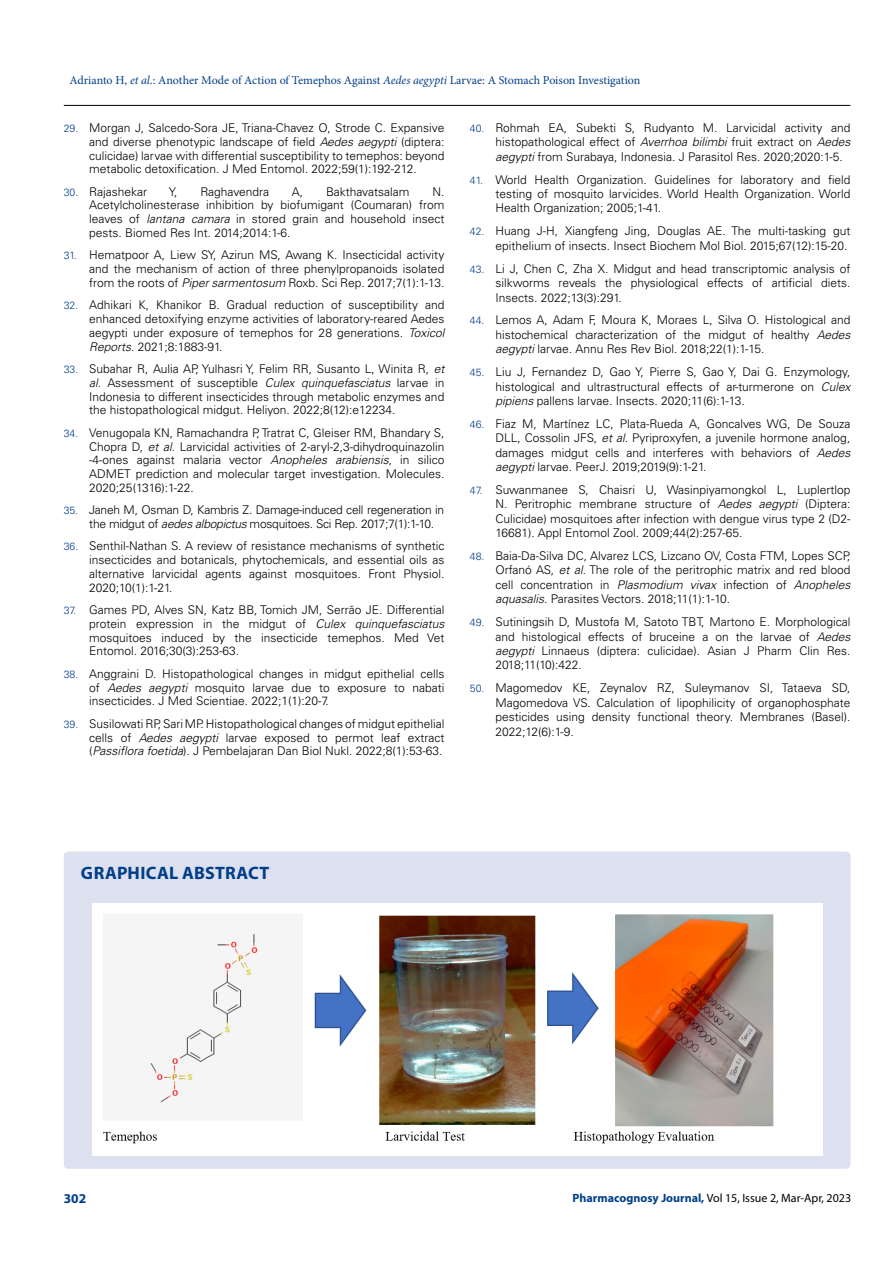
<style>
.page{position:relative;width:893px;height:1263px;background:#fff}
.page>*{position:absolute;margin:0;border:0;box-sizing:border-box;transform-origin:0 0}
.t1{font:700 18px "Myriad Pro";letter-spacing:.015em;color:#003e88}
.t2{font:700 13.5px "Myriad Pro";color:#003e88}
.t3{font:300 12px/13.8px "Univers LT Std";color:#000;text-align:justify}
.t4{font:300 12px/13.8px "Univers LT Std";letter-spacing:-.02em;color:#000}
.t5{font:12px "Minion Pro";letter-spacing:-.005em;color:#003e88}
.t6{font:12px "Myriad Pro";color:#000}
.s1{font-style:italic}
.s2{font-size:10.5px;color:#003e88}
.s3{font-weight:700;color:#003e88}
</style>
<div class="page">
<hr style="left:64px;top:105px;width:786px;height:1px;background:#000">
<div style="left:64px;top:851px;width:786px;height:318px;background:#dde0ef;border-radius:4px"></div>
<img style="left:92px;top:903px;width:730px;height:252px">
<p class="t5" style="left:69px;top:72px;width:572px">Adrianto H, <span class="s1">et al</span>.: Another Mode of Action of Temephos Against <span class="s1">Aedes aegypti</span> Larvae: A Stomach Poison Investigation</p>
<p class="t3" style="left:89px;top:121px;width:357px;text-indent:-26px"><span class="s2">29.</span> Morgan J, Salcedo-Sora JE, Triana-Chavez O, Strode C. Expansive and diverse phenotypic landscape of field <span class="s1">Aedes aegypti</span> (diptera: culicidae) larvae with differential susceptibility to temephos: beyond metabolic detoxification. J Med Entomol. 2022;59(1):192-212.</p>
<p class="t3" style="left:64px;top:185px;width:85px"><span class="s2">30.</span> Rajashekar</p>
<p class="t3" style="left:169px;top:185px;width:10px">Y,</p>
<p class="t3" style="left:200px;top:185px;width:70px">Raghavendra</p>
<p class="t3" style="left:292px;top:185px;width:13px">A,</p>
<p class="t3" style="left:326px;top:185px;width:85px">Bakthavatsalam</p>
<p class="t3" style="left:495px;top:121px;width:357px;line-height:14.4px;text-indent:-26px"><span class="s2">40.</span> Rohmah EA, Subekti S, Rudyanto M. Larvicidal activity and histopathological effect of <span class="s1">Averrhoa bilimbi</span> fruit extract on <span class="s1">Aedes aegypti</span> from Surabaya, Indonesia. J Parasitol Res. 2020;2020:1-5.</p>
<p class="t3" style="left:495px;top:172px;width:357px;line-height:14.4px;text-indent:-26px"><span class="s2">41.</span> World Health Organization. Guidelines for laboratory and field testing of mosquito larvicides. World Health Organization. World Health Organization; 2005;1-41.</p>
<p class="t3" style="left:470px;top:224px;width:382px;line-height:14.4px;text-align:right"><span class="s2">42.</span> Huang J-H, Xiangfeng Jing, Douglas AE. The multi-tasking gut epithelium of insects. Insect Biochem Mol Biol. 2015;67(12):15-20.</p>
<p class="t3" style="left:495px;top:261px;width:357px;line-height:14.4px;text-indent:-26px"><span class="s2">43.</span> Li J, Chen C, Zha X. Midgut and head transcriptomic analysis of silkworms reveals the physiological effects of artificial diets.<br>Insects. 2022;13(3):291.</p>
<p class="t3" style="left:495px;top:313px;width:357px;line-height:14.4px;text-indent:-26px"><span class="s2">44.</span> Lemos A, Adam F, Moura K, Moraes L, Silva O. Histological and histochemical characterization of the midgut of healthy <span class="s1">Aedes aegypti</span> larvae. Annu Res Rev Biol. 2018;22(1):1-15.</p>
<p class="t3" style="left:495px;top:365px;width:357px;line-height:14.4px;text-indent:-26px"><span class="s2">45.</span> Liu J, Fernandez D, Gao Y, Pierre S, Gao Y, Dai G. Enzymology, histological and ultrastructural effects of ar-turmerone on <span class="s1">Culex pipiens</span> pallens larvae. Insects. 2020;11(6):1-13.</p>
<p class="t3" style="left:495px;top:416px;width:357px;line-height:14.4px;text-indent:-26px"><span class="s2">46.</span> Fiaz M, Martínez LC, Plata-Rueda A, Goncalves WG, De Souza DLL, Cossolin JFS, <span class="s1">et al</span>. Pyriproxyfen, a juvenile hormone analog, damages midgut cells and interferes with behaviors of <span class="s1">Aedes aegypti</span> larvae. PeerJ. 2019;2019(9):1-21.</p>
<p class="t3" style="left:495px;top:482px;width:357px;line-height:14.4px;text-indent:-26px"><span class="s2">47.</span> Suwanmanee S, Chaisri U, Wasinpiyamongkol L, Luplertlop N. Peritrophic membrane structure of <span class="s1">Aedes aegypti</span> (Diptera:<br>Culicidae) mosquitoes after infection with dengue virus type 2 (D2- 16681). Appl Entomol Zool. 2009;44(2):257-65.</p>
<p class="t3" style="left:495px;top:549px;width:357px;line-height:14.4px;text-indent:-26px"><span class="s2">48.</span> Baia-Da-Silva DC, Alvarez LCS, Lizcano OV, Costa FTM, Lopes SCP, Orfanó AS, <span class="s1">et al</span>. The role of the peritrophic matrix and red blood cell concentration in <span class="s1">Plasmodium vivax</span> infection of <span class="s1">Anopheles aquasalis</span>. Parasites Vectors. 2018;11(1):1-10.</p>
<p class="t3" style="left:495px;top:615px;width:357px;line-height:14.4px;text-indent:-26px"><span class="s2">49.</span> Sutiningsih D, Mustofa M, Satoto TBT, Martono E. Morphological and histological effects of bruceine a on the larvae of <span class="s1">Aedes aegypti</span> Linnaeus (diptera: culicidae). Asian J Pharm Clin Res.<br>2018;11(10):422.</p>
<p class="t3" style="left:495px;top:681px;width:357px;line-height:14.4px;text-indent:-26px"><span class="s2">50.</span> Magomedov KE, Zeynalov RZ, Suleymanov SI, Tataeva SD, Magomedova VS. Calculation of lipophilicity of organophosphate pesticides using density functional theory. Membranes (Basel).<br>2022;12(6):1-9.</p>
<p class="t3" style="left:89px;top:185px;width:357px;text-indent:343px">N.<br>Acetylcholinesterase inhibition by biofumigant (Coumaran) from leaves of <span class="s1">lantana camara</span> in stored grain and household insect pests. Biomed Res Int. 2014;2014:1-6.</p>
<p class="t3" style="left:89px;top:248px;width:357px;text-indent:-26px"><span class="s2">31.</span> Hematpoor A, Liew SY, Azirun MS, Awang K. Insecticidal activity and the mechanism of action of three phenylpropanoids isolated from the roots of <span class="s1">Piper sarmentosum</span> Roxb. Sci Rep. 2017;7(1):1-13.</p>
<p class="t3" style="left:89px;top:298px;width:357px;text-indent:-26px"><span class="s2">32.</span> Adhikari K, Khanikor B. Gradual reduction of susceptibility and enhanced detoxifying enzyme activities of laboratory-reared Aedes aegypti under exposure of temephos for 28 generations. <span class="s1">Toxicol Reports</span>. 2021;8:1883-91.</p>
<p class="t3" style="left:89px;top:362px;width:357px;text-indent:-26px"><span class="s2">33.</span> Subahar R, Aulia AP, Yulhasri Y, Felim RR, Susanto L, Winita R, <span class="s1">et al</span>. Assessment of susceptible <span class="s1">Culex quinquefasciatus</span> larvae in Indonesia to different insecticides through metabolic enzymes and the histopathological midgut. Heliyon. 2022;8(12):e12234.</p>
<p class="t3" style="left:89px;top:426px;width:357px;text-indent:-26px"><span class="s2">34.</span> Venugopala KN, Ramachandra P, Tratrat C, Gleiser RM, Bhandary S, Chopra D, <span class="s1">et al</span>. Larvicidal activities of 2-aryl-2,3-dihydroquinazolin -4-ones against malaria vector <span class="s1">Anopheles arabiensis</span>, in silico ADMET prediction and molecular target investigation. Molecules.<br>2020;25(1316):1-22.</p>
<p class="t4" style="left:89px;top:503px;width:356px;text-indent:-26px"><span class="s2">35.</span> Janeh M, Osman D, Kambris Z. Damage-induced cell regeneration in the midgut of <span class="s1">aedes albopictus</span> mosquitoes. Sci Rep. 2017;7(1):1-10.</p>
<p class="t3" style="left:89px;top:539px;width:357px;text-indent:-26px"><span class="s2">36.</span> Senthil-Nathan S. A review of resistance mechanisms of synthetic insecticides and botanicals, phytochemicals, and essential oils as alternative larvicidal agents against mosquitoes. Front Physiol.<br>2020;10(1):1-21.</p>
<p class="t3" style="left:89px;top:603px;width:357px;text-indent:-26px"><span class="s2">37.</span> Games PD, Alves SN, Katz BB, Tomich JM, Serrão JE. Differential protein expression in the midgut of <span class="s1">Culex quinquefasciatus </span>mosquitoes induced by the insecticide temephos. Med Vet Entomol. 2016;30(3):253-63.</p>
<p class="t3" style="left:89px;top:667px;width:357px;text-indent:-26px"><span class="s2">38.</span> Anggraini D. Histopathological changes in midgut epithelial cells of <span class="s1">Aedes aegypti</span> mosquito larvae due to exposure to nabati insecticides. J Med Scientiae. 2022;1(1):20-7.</p>
<p class="t3" style="left:89px;top:716px;width:357px;text-indent:-26px"><span class="s2">39.</span> Susilowati RP, Sari MP. Histopathological changes of midgut epithelial cells of <span class="s1">Aedes aegypti</span> larvae exposed to permot leaf extract (<span class="s1">Passiflora foetida</span>). J Pembelajaran Dan Biol Nukl. 2022;8(1):53-63.</p>
<h1 class="t1" style="left:81px;top:861px;width:190px">GRAPHICAL ABSTRACT</h1>
<p class="t2" style="left:64px;top:1189px;width:24px">302</p>
<p class="t6" style="left:573px;top:1190px;width:280px"><span class="s3">Pharmacognosy Journal,</span> Vol 15, Issue 2, Mar-Apr, 2023</p>
</div>
